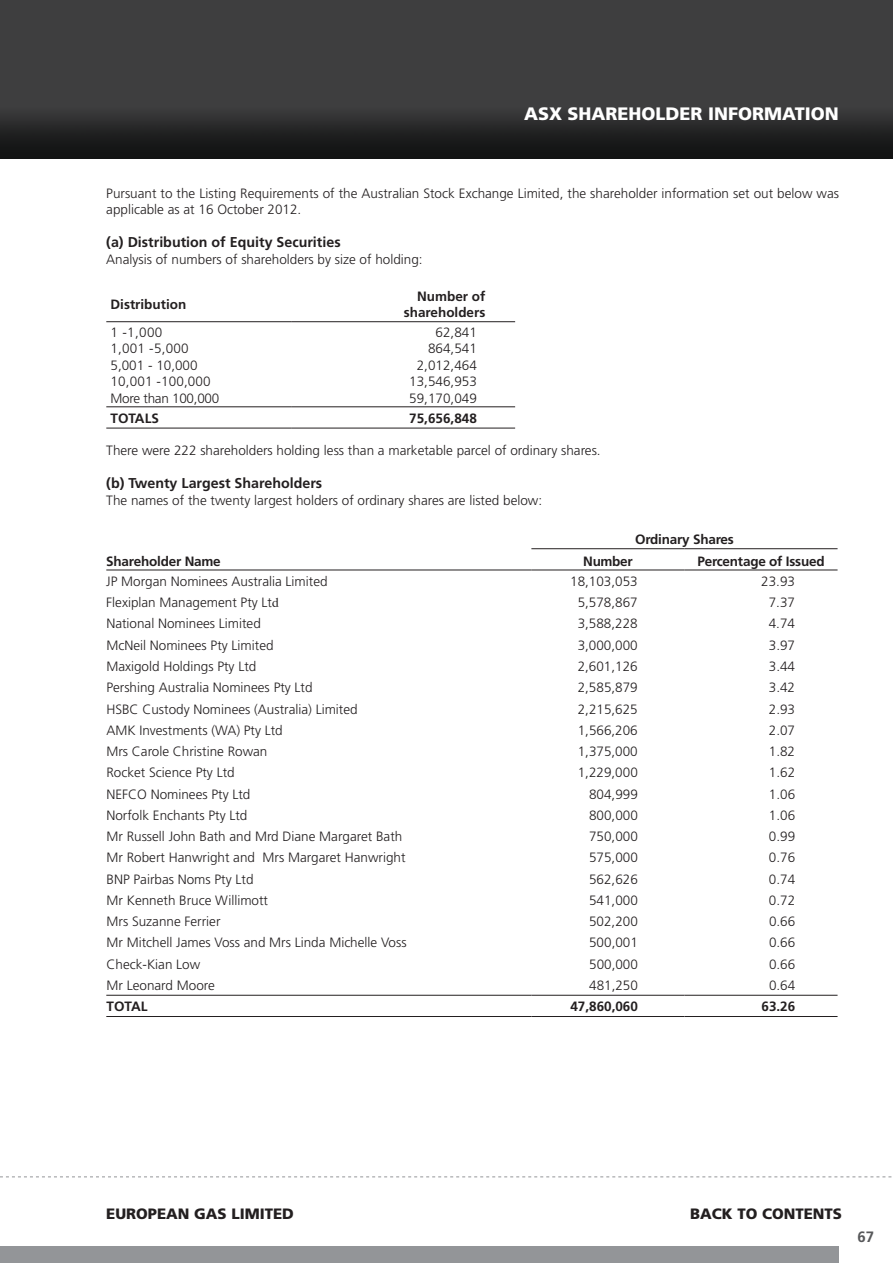
<style>
.page{position:relative;width:893px;height:1263px;background:#fff}
.page>*{position:absolute;margin:0;border:0;box-sizing:border-box;transform-origin:0 0}
.t1{font:900 18px "Frutiger";color:#fff}
.t2{font:900 15px "Frutiger";color:#231f20}
.t3{font:700 15px "Frutiger";color:#57585a}
.t4{font:700 14.25px "Frutiger";color:#231f20}
.t5{font:300 13.5px/16.5px "Frutiger";color:#231f20}
.t6{font:700 13.5px/16.5px "Frutiger";color:#231f20;text-align:right}
.s1{font-family:"Times";font-weight:400}
</style>
<div class="page">
<svg style="left:0;top:0;width:893px;height:158px;background:#353536"></svg>
<hr style="left:0;top:0;width:1px;height:158px;background:#3e3e3f">
<svg style="left:0;top:1176px;width:892px;height:1px"></svg>
<div style="left:0;top:1247px;width:839px;height:16px;background:#939598"></div>
<svg style="left:106px;top:322px;width:409px;height:106px"></svg>
<hr style="left:106px;top:321px;width:186px;height:1px;background:#231f20">
<hr style="left:292px;top:321px;width:223px;height:1px;background:#231f20">
<hr style="left:106px;top:406px;width:186px;height:1px;background:#231f20">
<hr style="left:292px;top:406px;width:223px;height:1px;background:#231f20">
<hr style="left:106px;top:428px;width:186px;height:1px;background:#231f20">
<hr style="left:292px;top:428px;width:223px;height:1px;background:#231f20">
<svg style="left:106px;top:549px;width:731px;height:446px"></svg>
<hr style="left:531px;top:548px;width:153px;height:1px;background:#231f20">
<hr style="left:684px;top:548px;width:153px;height:1px;background:#231f20">
<hr style="left:106px;top:995px;width:425px;height:1px;background:#231f20">
<hr style="left:531px;top:995px;width:153px;height:1px;background:#231f20">
<hr style="left:684px;top:995px;width:153px;height:1px;background:#231f20">
<hr style="left:106px;top:1016px;width:425px;height:1px;background:#231f20">
<hr style="left:531px;top:1016px;width:153px;height:1px;background:#231f20">
<hr style="left:684px;top:1016px;width:153px;height:1px;background:#231f20">
<hr style="left:106px;top:570px;width:425px;height:1px;background:#231f20">
<hr style="left:531px;top:570px;width:153px;height:1px;background:#231f20">
<hr style="left:684px;top:570px;width:153px;height:1px;background:#231f20">
<h1 class="t1" style="left:524px;top:103px;width:316px">ASX SHAREHOLDER INFORMATION</h1>
<p class="t5" style="left:106px;top:185px;width:734px">Pursuant to the Listing Requirements of the Australian Stock Exchange Limited, the shareholder information set out below was applicable as at 16 October 2012.</p>
<p class="t4" style="left:106px;top:234px;width:236px">(a) Distribution of Equity Securities</p>
<p class="t5" style="left:106px;top:251px;width:318px">Analysis of numbers of shareholders by size of holding:</p>
<p class="t6" style="left:111px;top:296px;width:77px">Distribution</p>
<p class="t6" style="left:404px;top:288px;width:83px">Number of shareholders</p>
<p class="t5" style="left:111px;top:324px;width:110px">1 -1,000<br>1,001 -5,000<br>5,001 - 10,000<br>10,001 -100,000<br>More than 100,000</p>
<p class="t5" style="left:409px;top:324px;width:69px;text-align:right">62,841<br>864,541<br>2,012,464<br>13,546,953<br>59,170,049</p>
<p class="t6" style="left:111px;top:410px;width:42px">TOTALS</p>
<p class="t6" style="left:409px;top:410px;width:69px">75,656,848</p>
<p class="t5" style="left:106px;top:442px;width:496px">There were 222 shareholders holding less than a marketable parcel of ordinary shares.</p>
<p class="t4" style="left:106px;top:475px;width:217px">(b) Twenty Largest Shareholders</p>
<p class="t5" style="left:106px;top:492px;width:437px">The names of the twenty largest holders of ordinary shares are listed below:</p>
<p class="t6" style="left:106px;top:553px;width:116px">Shareholder Name</p>
<p class="t6" style="left:635px;top:531px;width:100px">Ordinary Shares</p>
<p class="t6" style="left:583px;top:553px;width:51px">Number</p>
<p class="t6" style="left:697px;top:553px;width:129px">Percentage of Issued</p>
<p class="t5" style="left:106px;top:573px;width:223px">JP Morgan Nominees Australia Limited</p>
<p class="t5" style="left:570px;top:573px;width:69px">18,103,053</p>
<p class="t5" style="left:761px;top:573px;width:35px">23.93</p>
<p class="t5" style="left:106px;top:594px;width:174px">Flexiplan Management Pty Lt<span class="s1">d</span></p>
<p class="t5" style="left:578px;top:594px;width:62px">5,578,867</p>
<p class="t5" style="left:769px;top:594px;width:28px">7.37</p>
<p class="t5" style="left:106px;top:615px;width:156px">National Nominees Limited</p>
<p class="t5" style="left:578px;top:615px;width:62px">3,588,228</p>
<p class="t5" style="left:769px;top:615px;width:28px">4.74</p>
<p class="t5" style="left:106px;top:637px;width:169px">McNeil Nominees Pty Limited</p>
<p class="t5" style="left:578px;top:637px;width:62px">3,000,000</p>
<p class="t5" style="left:769px;top:637px;width:28px">3.97</p>
<p class="t5" style="left:106px;top:658px;width:152px">Maxigold Holdings Pty Ltd</p>
<p class="t5" style="left:578px;top:658px;width:62px">2,601,126</p>
<p class="t5" style="left:769px;top:658px;width:28px">3.44</p>
<p class="t5" style="left:106px;top:679px;width:208px">Pershing Australia Nominees Pty Ltd</p>
<p class="t5" style="left:578px;top:679px;width:62px">2,585,879</p>
<p class="t5" style="left:769px;top:679px;width:28px">3.42</p>
<p class="t5" style="left:106px;top:700px;width:253px">HSBC Custody Nominees (Australia) Limited</p>
<p class="t5" style="left:578px;top:700px;width:62px">2,215,625</p>
<p class="t5" style="left:769px;top:700px;width:28px">2.93</p>
<p class="t5" style="left:106px;top:722px;width:178px">AMK Investments (WA) Pty Ltd</p>
<p class="t5" style="left:578px;top:722px;width:62px">1,566,206</p>
<p class="t5" style="left:769px;top:722px;width:28px">2.07</p>
<p class="t5" style="left:106px;top:743px;width:163px">Mrs Carole Christine Rowan</p>
<p class="t5" style="left:578px;top:743px;width:62px">1,375,000</p>
<p class="t5" style="left:769px;top:743px;width:28px">1.82</p>
<p class="t5" style="left:106px;top:764px;width:130px">Rocket Science Pty Ltd</p>
<p class="t5" style="left:578px;top:764px;width:62px">1,229,000</p>
<p class="t5" style="left:769px;top:764px;width:28px">1.62</p>
<p class="t5" style="left:106px;top:786px;width:146px">NEFCO Nominees Pty Ltd</p>
<p class="t5" style="left:589px;top:786px;width:50px">804,999</p>
<p class="t5" style="left:769px;top:786px;width:28px">1.06</p>
<p class="t5" style="left:106px;top:807px;width:143px">Norfolk Enchants Pty Ltd</p>
<p class="t5" style="left:589px;top:807px;width:50px">800,000</p>
<p class="t5" style="left:769px;top:807px;width:28px">1.06</p>
<p class="t5" style="left:106px;top:828px;width:297px">Mr Russell John Bath and Mrd Diane Margaret Bath</p>
<p class="t5" style="left:589px;top:828px;width:50px">750,000</p>
<p class="t5" style="left:769px;top:828px;width:28px">0.99</p>
<p class="t5" style="left:106px;top:849px;width:301px">Mr Robert Hanwright and Mrs Margaret Hanwright</p>
<p class="t5" style="left:589px;top:849px;width:50px">575,000</p>
<p class="t5" style="left:769px;top:849px;width:28px">0.76</p>
<p class="t5" style="left:106px;top:871px;width:149px">BNP Pairbas Noms Pty Ltd</p>
<p class="t5" style="left:589px;top:871px;width:50px">562,626</p>
<p class="t5" style="left:769px;top:871px;width:28px">0.74</p>
<p class="t5" style="left:107px;top:892px;width:163px">Mr Kenneth Bruce Willimott</p>
<p class="t5" style="left:589px;top:892px;width:50px">541,000</p>
<p class="t5" style="left:769px;top:892px;width:28px">0.72</p>
<p class="t5" style="left:107px;top:913px;width:115px">Mrs Suzanne Ferrier</p>
<p class="t5" style="left:589px;top:913px;width:50px">502,200</p>
<p class="t5" style="left:769px;top:913px;width:28px">0.66</p>
<p class="t5" style="left:107px;top:934px;width:302px">Mr Mitchell James Voss and Mrs Linda Michelle Voss</p>
<p class="t5" style="left:589px;top:934px;width:50px">500,001</p>
<p class="t5" style="left:769px;top:934px;width:28px">0.66</p>
<p class="t5" style="left:107px;top:956px;width:95px">Check-Kian Low</p>
<p class="t5" style="left:589px;top:956px;width:50px">500,000</p>
<p class="t5" style="left:769px;top:956px;width:28px">0.66</p>
<p class="t5" style="left:107px;top:977px;width:110px">Mr Leonard Moore</p>
<p class="t5" style="left:589px;top:977px;width:50px">481,250</p>
<p class="t5" style="left:769px;top:977px;width:28px">0.64</p>
<p class="t6" style="left:107px;top:998px;width:41px">TOTAL</p>
<p class="t6" style="left:570px;top:998px;width:69px">47,860,060</p>
<p class="t6" style="left:761px;top:998px;width:35px">63.26</p>
<p class="t2" style="left:106px;top:1205px;width:189px">EUROPEAN GAS LIMITED</p>
<p class="t2" style="left:690px;top:1205px;width:153px">BACK TO CONTENTS</p>
<p class="t3" style="left:858px;top:1228px;width:18px">67</p>
</div>
